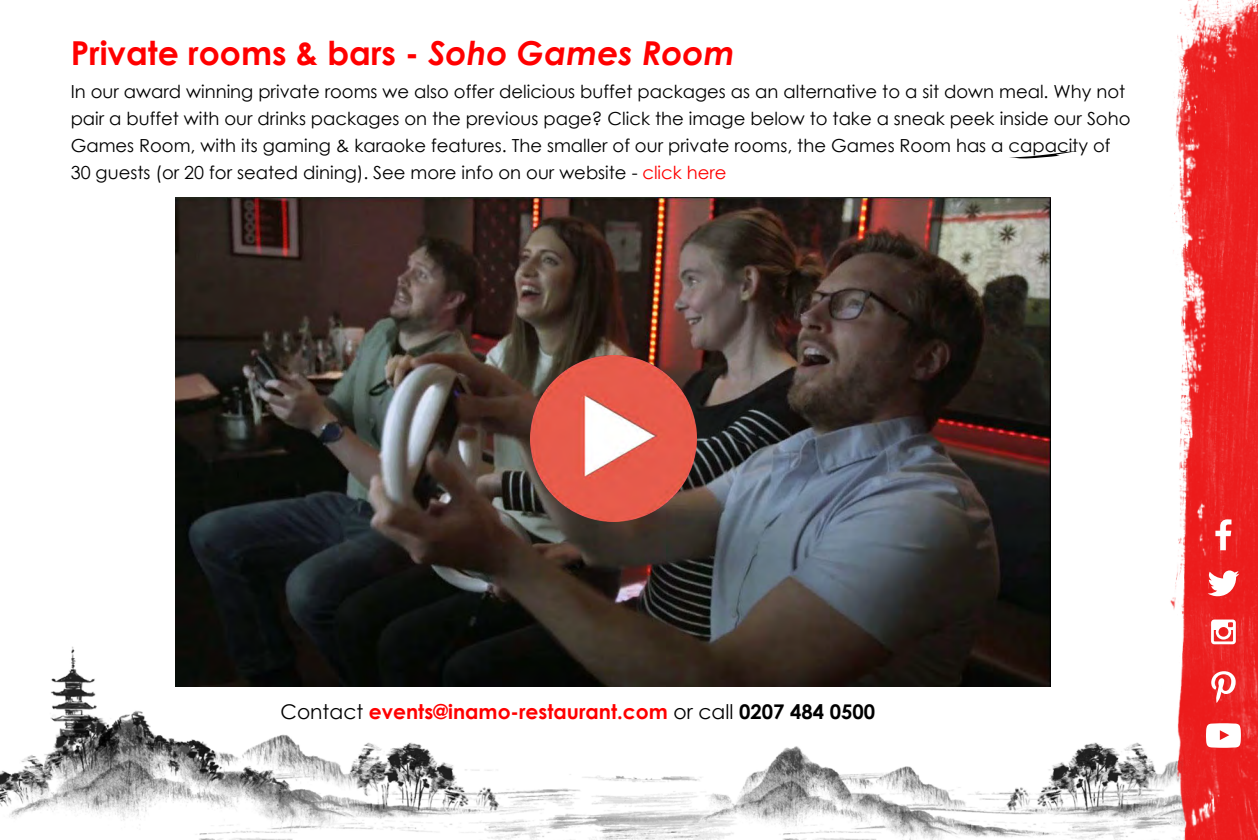
<style>
.page{position:relative;width:1258px;height:840px;background:#fff}
.page>*{position:absolute;margin:0;border:0;box-sizing:border-box;transform-origin:0 0}
.t1{font:700 33px "Century Gothic";color:#f00}
.t2{font:700 20.25px "Century Gothic";color:#f00}
.t3{font:18px/27px "Century Gothic";color:#000}
.s1{font-style:italic}
.s2{color:#f00}
.s3{font-weight:400;color:#000}
.s4{color:#000}
</style>
<div class="page">
<img style="left:0;top:646px;width:1095px;height:194px">
<svg style="left:1009px;top:151px;width:68px;height:8px"></svg>
<img style="left:1095px;top:0;width:163px;height:840px">
<svg style="left:1215px;top:519px;width:16px;height:31px"></svg>
<svg style="left:1207px;top:570px;width:32px;height:26px"></svg>
<svg style="left:1211px;top:620px;width:25px;height:24px"></svg>
<svg style="left:1206px;top:723px;width:35px;height:25px"></svg>
<svg style="left:1211px;top:671px;width:25px;height:32px"></svg>
<img style="left:175px;top:197px;width:876px;height:489px">
<img style="left:531px;top:356px;width:165px;height:165px">
<h1 class="t1" style="left:71px;top:27px;width:665px">Private rooms &amp; bars - <span class="s1">Soho Games Room</span></h1>
<p class="t3" style="left:71px;top:77px;width:1061px">In our award winning private rooms we also offer delicious buffet packages as an alternative to a sit down meal. Why not pair a buffet with our drinks packages on the previous page? Click the image below to take a sneak peek inside our Soho Games Room, with its gaming &amp; karaoke features. The smaller of our private rooms, the Games Room has a capacity of 30 guests (or 20 for seated dining). See more info on our website - <span class="s2">click here</span></p>
<p class="t2" style="left:281px;top:696px;width:596px"><span class="s3">Contact</span> events@inamo-restaurant.com <span class="s3">or call</span> <span class="s4">0207 484 0500</span></p>
</div>
